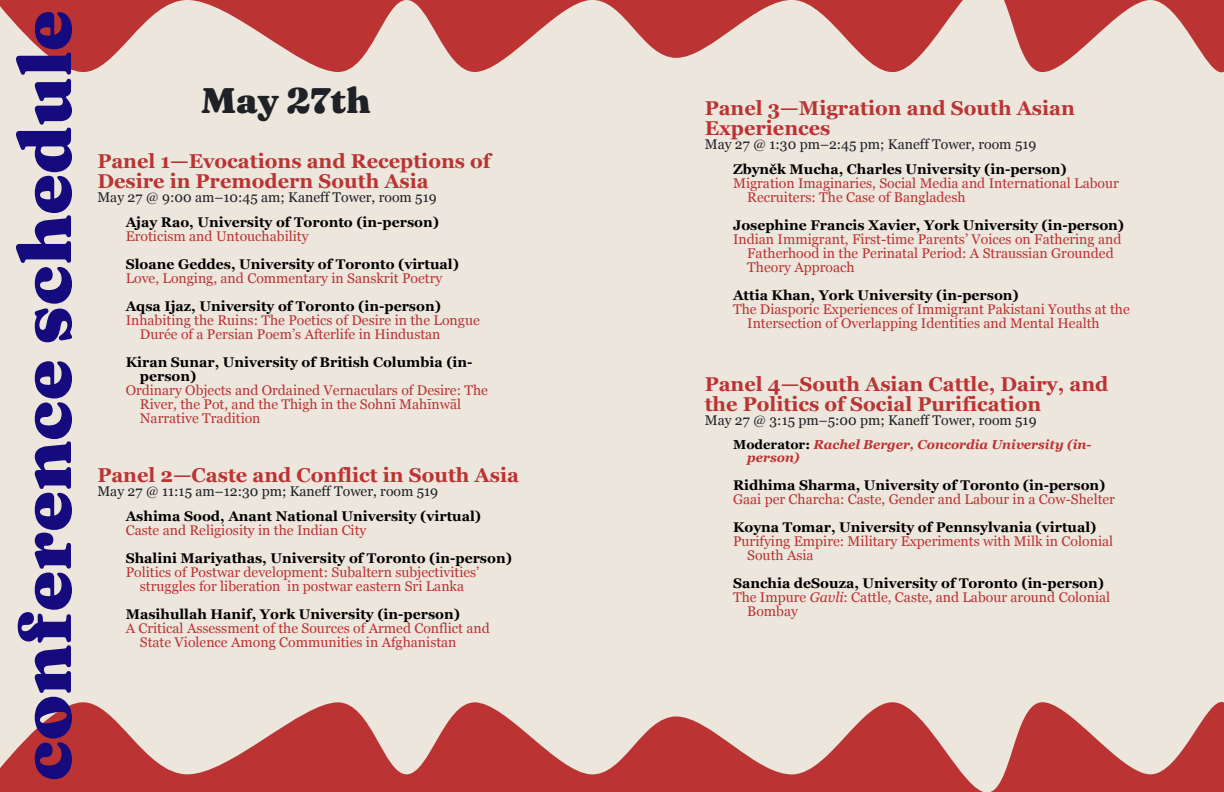
<style>
.page{position:relative;width:1224px;height:792px;background:#ece6dc}
.page>*{position:absolute;margin:0;border:0;box-sizing:border-box;transform-origin:0 0}
.t1{font:900 72.9px "Fraunces 9 pt";color:#160a7f}
.t2{font:900 35.5px "Fraunces 9 pt";color:#1e2126}
.t3{font:700 20px/20px "Georgia";color:#b33}
.t4{font:14px/14px "Georgia";color:#b33}
.t5{font:700 14px/14px "Georgia";color:#000}
.t6{font:14px "Georgia";color:#1e2126}
.t7{font:italic 700 13px/13px "Georgia";color:#b33}
.s1{font-style:normal;color:#000}
.s2{font-style:italic}
</style>
<div class="page">
<svg style="left:0;top:0;width:1224px;height:73px"></svg>
<svg style="left:0;top:702px;width:1224px;height:90px;fill:#b33"></svg>
<h1 class="t1" style="left:0;top:781px;width:772px;rotate:-90deg">conference schedule</h1>
<h2 class="t2" style="left:201px;top:78px;width:171px">May 27th</h2>
<h3 class="t3" style="left:97px;top:152px;width:395px">Panel 1—Evocations and Receptions of<br>Desire in Premodern South Asia</h3>
<p class="t6" style="left:97px;top:191px;width:341px">May 27 @ 9:00 am–10:45 am; Kaneff Tower, room 519</p>
<p class="t5" style="left:126px;top:216px;width:315px">Ajay Rao, University of Toronto (in-person)</p>
<p class="t4" style="left:126px;top:230px;width:184px">Eroticism and Untouchability</p>
<p class="t5" style="left:126px;top:258px;width:335px">Sloane Geddes, University of Toronto (virtual)</p>
<p class="t4" style="left:126px;top:272px;width:318px">Love, Longing, and Commentary in Sanskrit Poetry</p>
<p class="t5" style="left:126px;top:300px;width:317px">Aqsa Ijaz, University of Toronto (in-person)</p>
<p class="t4" style="left:140px;top:314px;width:341px;text-indent:-14px">Inhabiting the Ruins: The Poetics of Desire in the Longue<br>Durée of a Persian Poem’s Afterlife in Hindustan</p>
<p class="t5" style="left:140px;top:356px;width:334px;text-indent:-14px">Kiran Sunar, University of British Columbia (in&shy;person)</p>
<p class="t4" style="left:140px;top:384px;width:350px;text-indent:-14px">Ordinary Objects and Ordained Vernaculars of Desire: The<br>River, the Pot, and the Thigh in the Sohnī Mahīnwāl<br>Narrative Tradition</p>
<h3 class="t3" style="left:97px;top:467px;width:423px">Panel 2—Caste and Conflict in South Asia</h3>
<p class="t6" style="left:97px;top:486px;width:342px">May 27 @ 11:15 am–12:30 pm; Kaneff Tower, room 519</p>
<p class="t5" style="left:126px;top:510px;width:357px">Ashima Sood, Anant National University (virtual)</p>
<p class="t4" style="left:126px;top:524px;width:242px">Caste and Religiosity in the Indian City</p>
<p class="t5" style="left:126px;top:552px;width:388px">Shalini Mariyathas, University of Toronto (in-person)</p>
<p class="t4" style="left:126px;top:566px;width:355px;text-align:center">Politics of Postwar development: Subaltern subjectivities’ struggles for liberation in postwar eastern Sri Lanka</p>
<p class="t5" style="left:126px;top:608px;width:336px">Masihullah Hanif, York University (in-person)</p>
<p class="t4" style="left:140px;top:622px;width:351px;text-indent:-14px">A Critical Assessment of the Sources of Armed Conflict and<br>State Violence Among Communities in Afghanistan</p>
<h3 class="t3" style="left:705px;top:99px;width:372px">Panel 3—Migration and South Asian<br>Experiences</h3>
<p class="t6" style="left:705px;top:138px;width:333px">May 27 @ 1:30 pm–2:45 pm; Kaneff Tower, room 519</p>
<p class="t5" style="left:733px;top:163px;width:335px">Zbyněk Mucha, Charles University (in-person)</p>
<p class="t4" style="left:747px;top:177px;width:373px;text-indent:-14px">Migration Imaginaries, Social Media and International Labour<br>Recruiters: The Case of Bangladesh</p>
<p class="t5" style="left:733px;top:219px;width:393px">Josephine Francis Xavier, York University (in-person)</p>
<p class="t4" style="left:747px;top:233px;width:376px;text-indent:-14px">Indian Immigrant, First-time Parents’ Voices on Fathering and<br>Fatherhood in the Perinatal Period: A Straussian Grounded<br>Theory Approach</p>
<p class="t5" style="left:733px;top:289px;width:287px">Attia Khan, York University (in-person)</p>
<p class="t4" style="left:747px;top:303px;width:384px;text-indent:-14px">The Diasporic Experiences of Immigrant Pakistani Youths at the<br>Intersection of Overlapping Identities and Mental Health</p>
<h3 class="t3" style="left:705px;top:376px;width:405px">Panel 4—South Asian Cattle, Dairy, and the Politics of Social Purification</h3>
<p class="t6" style="left:705px;top:414px;width:333px">May 27 @ 3:15 pm–5:00 pm; Kaneff Tower, room 519</p>
<p class="t7" style="left:747px;top:439px;width:346px;text-indent:-14px"><span class="s1">Moderator:</span> Rachel Berger, Concordia University (in&shy;person)</p>
<p class="t5" style="left:733px;top:479px;width:374px">Ridhima Sharma, University of Toronto (in-person)</p>
<p class="t4" style="left:733px;top:493px;width:384px">Gaai per Charcha: Caste, Gender and Labour in a Cow-Shelter</p>
<p class="t5" style="left:733px;top:521px;width:365px">Koyna Tomar, University of Pennsylvania (virtual)</p>
<p class="t4" style="left:747px;top:535px;width:367px;text-indent:-14px">Purifying Empire: Military Experiments with Milk in Colonial<br>South Asia</p>
<p class="t5" style="left:733px;top:577px;width:373px">Sanchia deSouza, University of Toronto (in-person)</p>
<p class="t4" style="left:733px;top:591px;width:379px">The Impure <span class="s2">Gavli</span>: Cattle, Caste, and Labour around Colonial</p>
<p class="t4" style="left:747px;top:605px;width:52px">Bombay</p>
</div>
